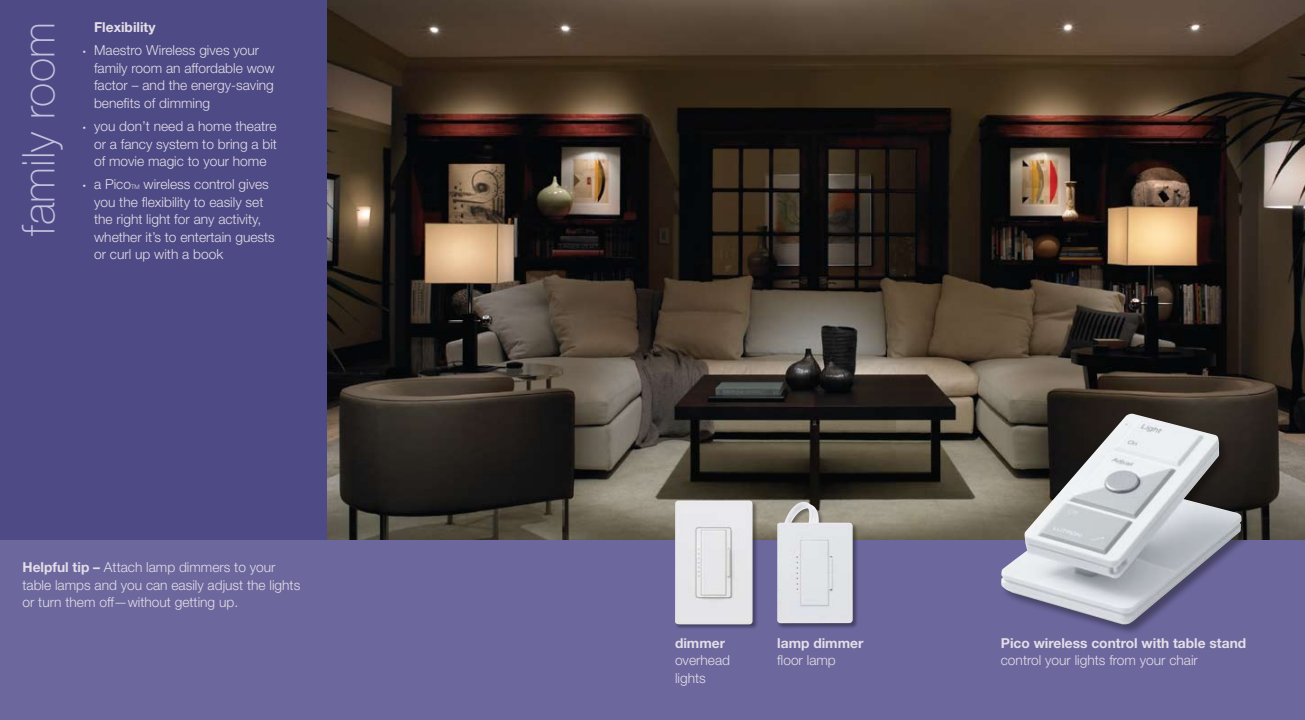
<style>
.page{position:relative;width:1305px;height:720px;background:#fff}
.page>*{position:absolute;margin:0;border:0;box-sizing:border-box;transform-origin:0 0}
.t1{font:100 45px "Helvetica Neue LT Std";color:#c4c1df}
.t2{font:300 13.75px/17.5px "Helvetica Neue LT Std";color:#e3dee6}
.t3{font:700 13.75px "Helvetica Neue LT Std";color:#e3dee6}
.s1{font-size:6.25px}
.s2{font-weight:700}
</style>
<div class="page">
<img style="left:326px;top:0;width:979px;height:540px">
<div style="left:652px;top:540px;width:653px;height:180px;background:#6c679d"></div>
<div style="left:0;top:0;width:326px;height:720px;background:#4e4a85"></div>
<div style="left:777px;top:502px;width:86px;height:133px;background:#000;opacity:.35"></div>
<img style="left:789px;top:502px;width:14px;height:11px">
<div style="left:675px;top:500px;width:88px;height:135px;background:#000;opacity:.35"></div>
<img style="left:675px;top:501px;width:78px;height:123px">
<div style="left:0;top:540px;width:652px;height:180px;background:#6c679d"></div>
<div style="left:1000px;top:413px;width:258px;height:228px;background:#000;opacity:.35"></div>
<img style="left:1001px;top:414px;width:241px;height:210px">
<h1 class="t1" style="left:13px;top:236px;width:215px;rotate:-90deg">family room</h1>
<p class="t3" style="left:94px;top:19px;width:63px">Flexibility</p>
<p class="t2" style="left:94px;top:42px;width:182px;text-indent:-11px"><span class="s1">•</span> Maestro Wireless gives your family room an affordable wow factor – and the energy-saving benefits of dimming</p>
<p class="t2" style="left:94px;top:117px;width:184px;text-align:justify;text-indent:-11px"><span class="s1">•</span> you don’t need a home theatre or a fancy system to bring a bit of movie magic to your home</p>
<p class="t2" style="left:94px;top:175px;width:182px;text-indent:-11px"><span class="s1">•</span> a Pico<span class="s1">TM</span> wireless control gives you the flexibility to easily set the right light for any activity, whether it’s to entertain guests or curl up with a book</p>
<p class="t2" style="left:22px;top:558px;width:279px"><span class="s2">Helpful tip –</span> Attach lamp dimmers to your table lamps and you can easily adjust the lights or turn them off—without getting up.</p>
<p class="t3" style="left:675px;top:634px;width:52px">dimmer</p>
<p class="t2" style="left:675px;top:651px;width:57px">overhead lights</p>
<p class="t3" style="left:777px;top:634px;width:88px">lamp dimmer</p>
<p class="t2" style="left:777px;top:651px;width:60px">floor lamp</p>
<p class="t3" style="left:1001px;top:634px;width:247px">Pico wireless control with table stand</p>
<p class="t2" style="left:1001px;top:651px;width:199px">control your lights from your chair</p>
</div>
